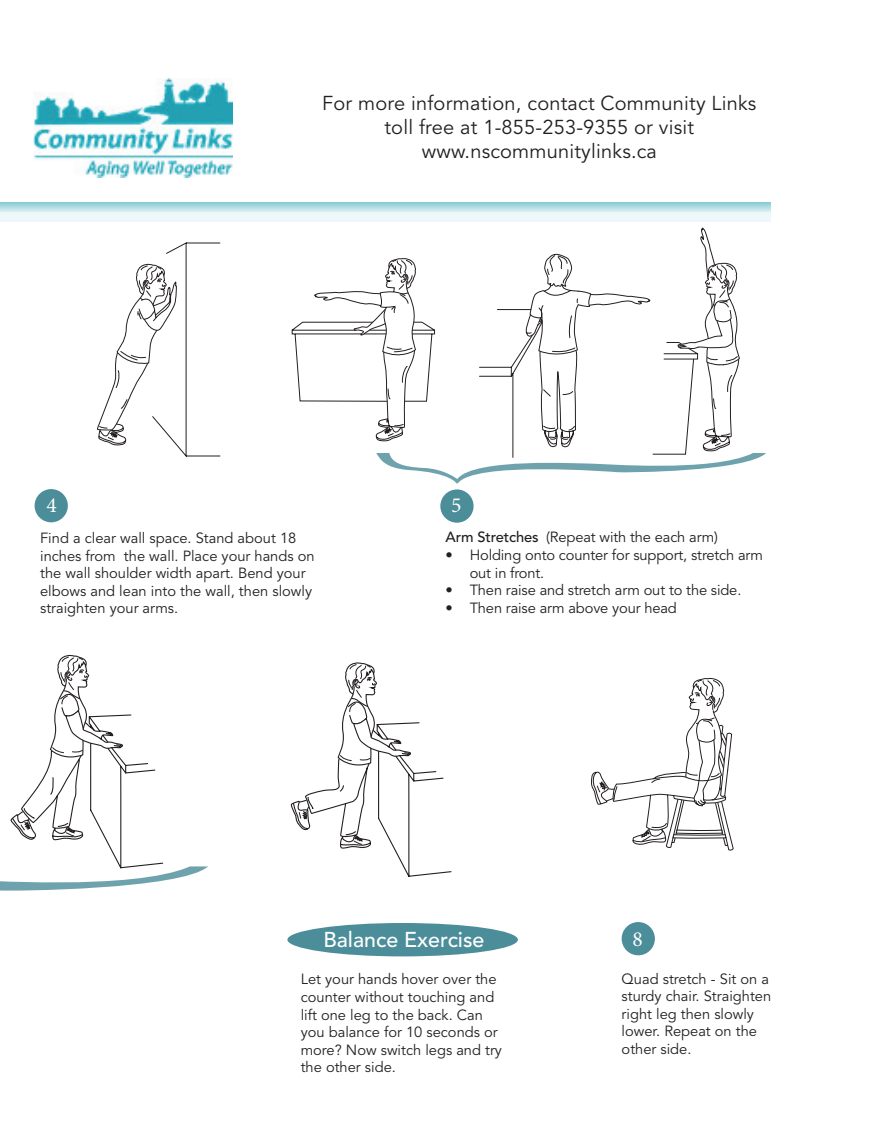
<style>
.page{position:relative;width:878px;height:1148px;background:#fff}
.page>*{position:absolute;margin:0;border:0;box-sizing:border-box;transform-origin:0 0}
.t1{font:21.6px "Minion Pro";color:#fff}
.t2{font:500 21.3px "Avenir LT Std";color:#fff}
.t3{font:19.95px/24px "Avenir LT Std";letter-spacing:.01em;color:#231f20;text-align:center}
.t4{font:14.7px/17.5px "Avenir LT Std";color:#231f20}
.s1{font-weight:500}
</style>
<div class="page">
<svg style="left:591px;top:677px;width:143px;height:173px"></svg>
<div style="left:621px;top:922px;width:34px;height:33px;background:#4b8e9a;border-radius:50%"></div>
<svg style="left:97px;top:242px;width:124px;height:216px"></svg>
<div style="left:35px;top:489px;width:33px;height:33px;background:#4b8e9a;border-radius:50%"></div>
<div style="left:440px;top:489px;width:33px;height:33px;background:#4b8e9a;border-radius:50%"></div>
<svg style="left:291px;top:227px;width:475px;height:256px"></svg>
<svg style="left:0;top:202px;width:771px;height:20px"></svg>
<svg style="left:0;top:654px;width:208px;height:237px"></svg>
<svg style="left:290px;top:662px;width:162px;height:215px"></svg>
<div style="left:287px;top:923px;width:231px;height:33px;background:#4b8e9a;border-radius:50%"></div>
<img style="left:34px;top:79px;width:199px;height:98px">
<h3 class="t3" style="left:322px;top:92px;width:436px">For more information, contact Community Links toll free at 1-855-253-9355 or visit www.nscommunitylinks.ca</h3>
<h1 class="t1" style="left:46px;top:490px;width:12px">4</h1>
<p class="t4" style="left:40px;top:529px;width:276px">Find a clear wall space. Stand about 18 inches from the wall. Place your hands on the wall shoulder width apart. Bend your elbows and lean into the wall, then slowly straighten your arms.</p>
<h1 class="t1" style="left:451px;top:491px;width:12px">5</h1>
<p class="t4" style="left:445px;top:529px;width:274px"><span class="s1">Arm Stretches</span> (Repeat with the each arm)</p>
<p class="t4" style="left:469px;top:546px;width:295px;text-indent:-24px">• Holding onto counter for support, stretch arm out in front.</p>
<p class="t4" style="left:445px;top:581px;width:297px">• Then raise and stretch arm out to the side.</p>
<p class="t4" style="left:445px;top:599px;width:233px">• Then raise arm above your head</p>
<h2 class="t2" style="left:323px;top:927px;width:162px">Balance Exercise</h2>
<p class="t4" style="left:301px;top:970px;width:203px">Let your hands hover over the counter without touching and lift one leg to the back. Can you balance for 10 seconds or more? Now switch legs and try the other side.</p>
<h1 class="t1" style="left:632px;top:924px;width:12px">8</h1>
<p class="t4" style="left:621px;top:970px;width:151px">Quad stretch - Sit on a sturdy chair. Straighten right leg then slowly lower. Repeat on the other side.</p>
</div>
